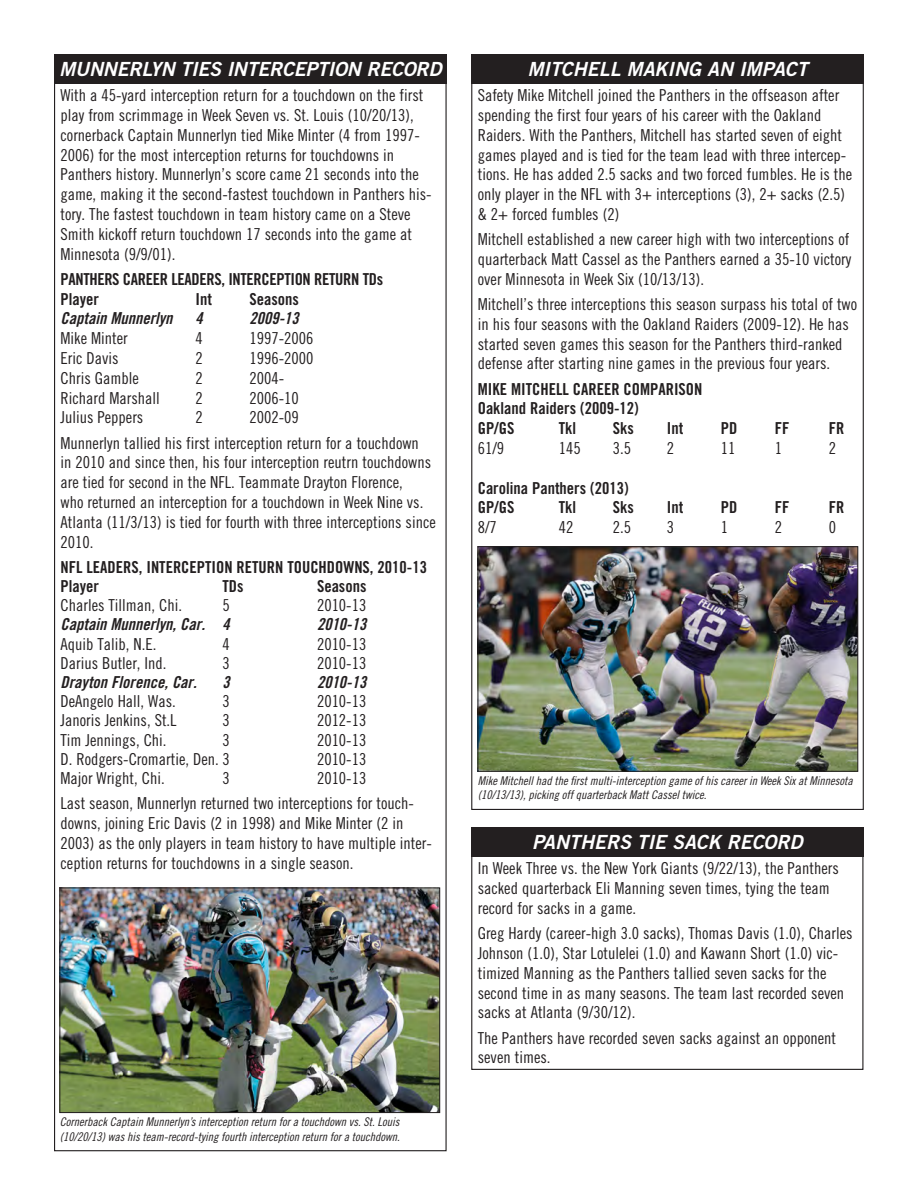
<style>
.page{position:relative;width:918px;height:1188px;background:#fff}
.page>*{position:absolute;margin:0;border:0;box-sizing:border-box;transform-origin:0 0}
.t1{font:19.5px "Trade Gothic LT Std Bd 2 Obl";color:#fff}
.note{font:16.5px/19.8px "Trade Gothic LT Std Cn 18";color:#231f20}
.note-2{font:16.5px "Trade Gothic LT Std Bd Cn 20";color:#231f20}
.note-3{font:16.5px "Trade Gothic LT Std Bd Cn 20 Obl";color:#231f20}
.note-4{font:16.5px "Trade Gothic LT Std Bd Cn 20";letter-spacing:-.02em;color:#231f20}
.t2{font:12px/14.4px "Trade Gothic LT Std Cn 18 Obl";color:#231f20}
</style>
<div class="page">
<div style="left:471px;top:827px;width:392px;height:30px;background:#231f20"></div>
<div style="left:471px;top:54px;width:393px;height:30px;background:#231f20"></div>
<img style="left:480px;top:548px;width:376px;height:221px">
<div style="left:478px;top:546px;width:380px;height:225px;border:1px solid #231f20"></div>
<div style="left:54px;top:54px;width:393px;height:30px;background:#231f20"></div>
<img style="left:62px;top:890px;width:376px;height:221px">
<div style="left:60px;top:888px;width:380px;height:225px;border:1px solid #231f20"></div>
<p class="t1" style="left:59px;top:57px;width:384px">MUNNERLYN TIES INTERCEPTION RECORD</p>
<p class="note" style="left:61px;top:85px;width:373px">With a 45-yard interception return for a touchdown on the first play from scrimmage in Week Seven vs. St. Louis (10/20/13), cornerback Captain Munnerlyn tied Mike Minter (4 from 1997- 2006) for the most interception returns for touchdowns in Panthers history. Munnerlyn’s score came 21 seconds into the game, making it the second-fastest touchdown in Panthers his&shy;tory. The fastest touchdown in team history came on a Steve Smith kickoff return touchdown 17 seconds into the game at Minnesota (9/9/01).</p>
<p class="note-4" style="left:61px;top:269px;width:324px">PANTHERS CAREER LEADERS, INTERCEPTION RETURN TDs</p>
<p class="note-2" style="left:61px;top:289px;width:40px">Player</p>
<p class="note-2" style="left:196px;top:289px;width:18px">Int</p>
<p class="note-2" style="left:250px;top:289px;width:51px">Seasons</p>
<p class="note-3" style="left:61px;top:308px;width:114px">Captain Munnerlyn</p>
<p class="note-3" style="left:196px;top:308px;width:9px">4</p>
<p class="note-3" style="left:250px;top:308px;width:51px">2009-13</p>
<p class="note" style="left:61px;top:328px;width:69px">Mike Minter</p>
<p class="note" style="left:196px;top:328px;width:9px">4</p>
<p class="note" style="left:250px;top:328px;width:66px">1997-2006</p>
<p class="note" style="left:61px;top:348px;width:60px">Eric Davis</p>
<p class="note" style="left:196px;top:348px;width:9px">2</p>
<p class="note" style="left:250px;top:348px;width:66px">1996-2000</p>
<p class="note" style="left:61px;top:368px;width:80px">Chris Gamble</p>
<p class="note" style="left:196px;top:368px;width:9px">2</p>
<p class="note" style="left:250px;top:368px;width:36px">2004-</p>
<p class="note" style="left:61px;top:388px;width:101px">Richard Marshall</p>
<p class="note" style="left:196px;top:388px;width:9px">2</p>
<p class="note" style="left:250px;top:388px;width:51px">2006-10</p>
<p class="note" style="left:61px;top:407px;width:84px">Julius Peppers</p>
<p class="note" style="left:196px;top:407px;width:9px">2</p>
<p class="note" style="left:250px;top:407px;width:51px">2002-09</p>
<p class="note" style="left:61px;top:433px;width:377px">Munnerlyn tallied his first interception return for a touchdown<br>in 2010 and since then, his four interception reutrn touchdowns are tied for second in the NFL. Teammate Drayton Florence,<br>who returned an interception for a touchdown in Week Nine vs.<br>Atlanta (11/3/13) is tied for fourth with three interceptions since 2010.</p>
<p class="note-2" style="left:61px;top:557px;width:368px">NFL LEADERS, INTERCEPTION RETURN TOUCHDOWNS, 2010-13</p>
<p class="note-2" style="left:61px;top:576px;width:40px">Player</p>
<p class="note-2" style="left:223px;top:576px;width:23px">TDs</p>
<p class="note-2" style="left:317px;top:576px;width:51px">Seasons</p>
<p class="note" style="left:61px;top:595px;width:123px">Charles Tillman, Chi.</p>
<p class="note" style="left:223px;top:595px;width:9px">5</p>
<p class="note" style="left:317px;top:595px;width:51px">2010-13</p>
<p class="note-3" style="left:61px;top:614px;width:171px">Captain Munnerlyn, Car. 4</p>
<p class="note-3" style="left:317px;top:614px;width:51px">2010-13</p>
<p class="note" style="left:61px;top:634px;width:97px">Aquib Talib, N.E.</p>
<p class="note" style="left:223px;top:634px;width:9px">4</p>
<p class="note" style="left:317px;top:634px;width:51px">2010-13</p>
<p class="note" style="left:61px;top:653px;width:108px">Darius Butler, Ind.</p>
<p class="note" style="left:223px;top:653px;width:9px">3</p>
<p class="note" style="left:317px;top:653px;width:51px">2010-13</p>
<p class="note-3" style="left:61px;top:672px;width:138px">Drayton Florence, Car.</p>
<p class="note-3" style="left:223px;top:672px;width:9px">3</p>
<p class="note-3" style="left:317px;top:672px;width:51px">2010-13</p>
<p class="note" style="left:61px;top:691px;width:117px">DeAngelo Hall, Was.</p>
<p class="note" style="left:223px;top:691px;width:9px">3</p>
<p class="note" style="left:317px;top:691px;width:51px">2010-13</p>
<p class="note" style="left:61px;top:710px;width:118px">Janoris Jenkins, St.L</p>
<p class="note" style="left:223px;top:710px;width:9px">3</p>
<p class="note" style="left:317px;top:710px;width:51px">2012-13</p>
<p class="note" style="left:61px;top:730px;width:108px">Tim Jennings, Chi.</p>
<p class="note" style="left:223px;top:730px;width:9px">3</p>
<p class="note" style="left:317px;top:730px;width:51px">2010-13</p>
<p class="note" style="left:61px;top:749px;width:171px">D. Rodgers-Cromartie, Den. 3</p>
<p class="note" style="left:317px;top:749px;width:51px">2010-13</p>
<p class="note" style="left:61px;top:768px;width:106px">Major Wright, Chi.</p>
<p class="note" style="left:223px;top:768px;width:9px">3</p>
<p class="note" style="left:317px;top:768px;width:51px">2010-13</p>
<p class="note" style="left:61px;top:793px;width:373px">Last season, Munnerlyn returned two interceptions for touch&shy;downs, joining Eric Davis (2 in 1998) and Mike Minter (2 in 2003) as the only players in team history to have multiple inter&shy;ception returns for touchdowns in a single season.</p>
<p class="t2" style="left:60px;top:1115px;width:341px">Cornerback Captain Munnerlyn’s interception return for a touchdown vs. St. Louis (10/20/13) was his team-record-tying fourth interception return for a touchdown.</p>
<p class="t1" style="left:527px;top:57px;width:282px">MITCHELL MAKING AN IMPACT</p>
<p class="note" style="left:478px;top:85px;width:376px">Safety Mike Mitchell joined the Panthers in the offseason after spending the first four years of his career with the Oakland Raiders. With the Panthers, Mitchell has started seven of eight games played and is tied for the team lead with three intercep&shy;tions. He has added 2.5 sacks and two forced fumbles. He is the only player in the NFL with 3+ interceptions (3), 2+ sacks (2.5) &amp; 2+ forced fumbles (2)</p>
<p class="note" style="left:478px;top:229px;width:375px;text-align:justify">Mitchell established a new career high with two interceptions of quarterback Matt Cassel as the Panthers earned a 35-10 victory over Minnesota in Week Six (10/13/13).</p>
<p class="note" style="left:478px;top:294px;width:381px">Mitchell’s three interceptions this season surpass his total of two in his four seasons with the Oakland Raiders (2009-12). He has started seven games this season for the Panthers third-ranked defense after starting nine games in the previous four years.</p>
<p class="note-2" style="left:478px;top:379px;width:226px">MIKE MITCHELL CAREER COMPARISON</p>
<p class="note-2" style="left:478px;top:398px;width:163px">Oakland Raiders (2009-12)</p>
<p class="note-2" style="left:478px;top:418px;width:38px">GP/GS</p>
<p class="note-2" style="left:559px;top:418px;width:19px">Tkl</p>
<p class="note-2" style="left:613px;top:418px;width:23px">Sks</p>
<p class="note-2" style="left:667px;top:418px;width:18px">Int</p>
<p class="note-2" style="left:721px;top:418px;width:18px">PD</p>
<p class="note-2" style="left:775px;top:418px;width:16px">FF</p>
<p class="note-2" style="left:829px;top:418px;width:17px">FR</p>
<p class="note" style="left:478px;top:438px;width:28px">61/9</p>
<p class="note" style="left:559px;top:438px;width:23px">145</p>
<p class="note" style="left:613px;top:438px;width:20px">3.5</p>
<p class="note" style="left:667px;top:438px;width:9px">2</p>
<p class="note" style="left:721px;top:438px;width:16px">11</p>
<p class="note" style="left:775px;top:438px;width:9px">1</p>
<p class="note" style="left:829px;top:438px;width:9px">2</p>
<p class="note-2" style="left:478px;top:478px;width:152px">Carolina Panthers (2013)</p>
<p class="note-2" style="left:478px;top:497px;width:38px">GP/GS</p>
<p class="note-2" style="left:559px;top:497px;width:19px">Tkl</p>
<p class="note-2" style="left:613px;top:497px;width:23px">Sks</p>
<p class="note-2" style="left:667px;top:497px;width:18px">Int</p>
<p class="note-2" style="left:721px;top:497px;width:18px">PD</p>
<p class="note-2" style="left:775px;top:497px;width:16px">FF</p>
<p class="note-2" style="left:829px;top:497px;width:17px">FR</p>
<p class="note" style="left:478px;top:517px;width:21px">8/7</p>
<p class="note" style="left:559px;top:517px;width:16px">42</p>
<p class="note" style="left:613px;top:517px;width:20px">2.5</p>
<p class="note" style="left:667px;top:517px;width:9px">3</p>
<p class="note" style="left:721px;top:517px;width:9px">1</p>
<p class="note" style="left:775px;top:517px;width:9px">2</p>
<p class="note" style="left:829px;top:517px;width:9px">0</p>
<p class="t2" style="left:478px;top:774px;width:376px">Mike Mitchell had the first multi-interception game of his career in Week Six at Minnesota (10/13/13), picking off quarterback Matt Cassel twice.</p>
<p class="t1" style="left:532px;top:830px;width:272px">PANTHERS TIE SACK RECORD</p>
<p class="note" style="left:478px;top:858px;width:363px">In Week Three vs. the New York Giants (9/22/13), the Panthers sacked quarterback Eli Manning seven times, tying the team record for sacks in a game.</p>
<p class="note" style="left:478px;top:923px;width:376px">Greg Hardy (career-high 3.0 sacks), Thomas Davis (1.0), Charles Johnson (1.0), Star Lotulelei (1.0) and Kawann Short (1.0) vic&shy;timized Manning as the Panthers tallied seven sacks for the second time in as many seasons. The team last recorded seven sacks at Atlanta (9/30/12).</p>
<p class="note" style="left:478px;top:1028px;width:360px">The Panthers have recorded seven sacks against an opponent seven times.</p>
</div>
